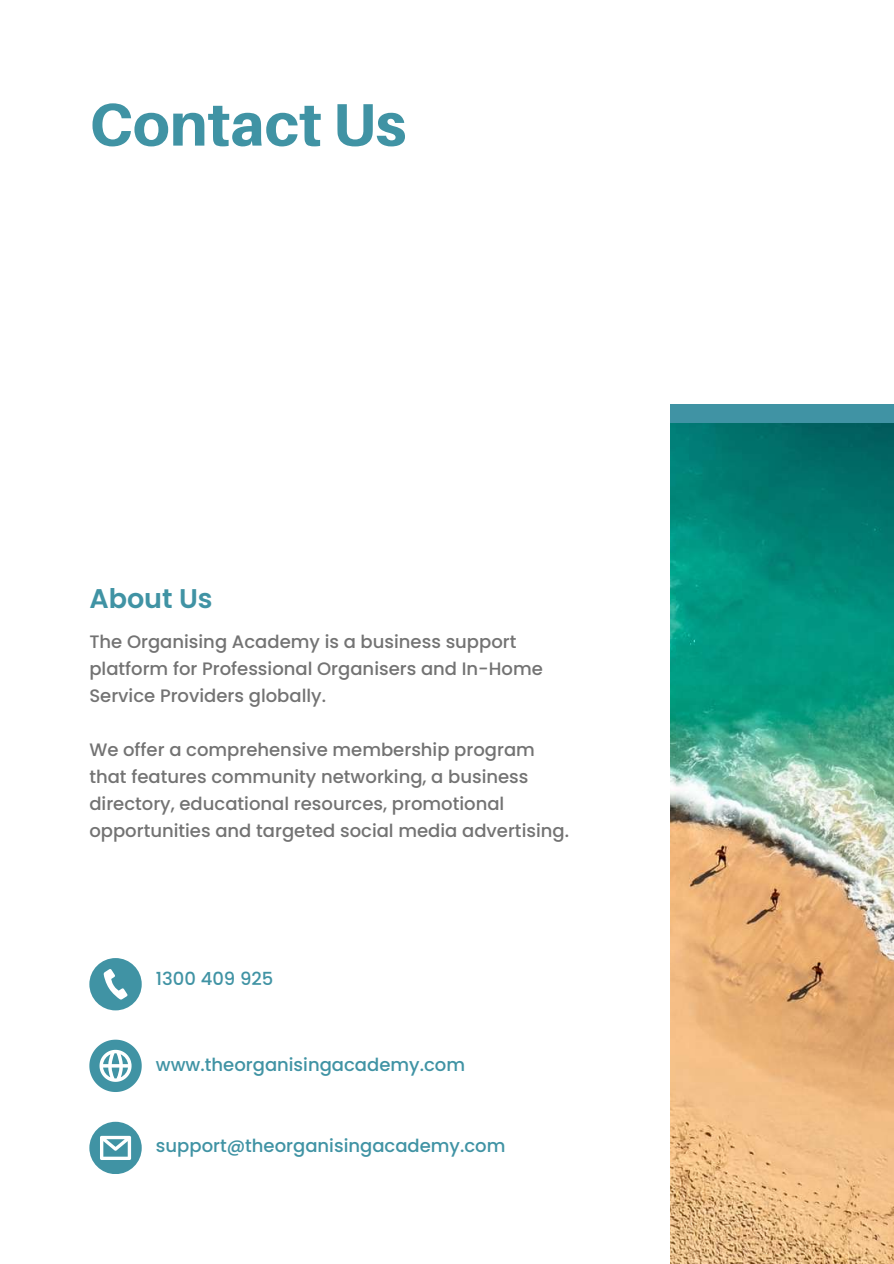
<style>
.page{position:relative;width:894px;height:1264px;background:#fff}
.page>*{position:absolute;margin:0;border:0;box-sizing:border-box;transform-origin:0 0}
.t1{font:800 60px "Aileron";color:#4093a4}
.t2{font:600 27px "Poppins";color:#4093a4}
.t3{font:500 18px/27px "Poppins";color:#737373}
.t4{font:500 18px "Poppins";color:#4093a4}
</style>
<div class="page">
<img style="left:670px;top:423px;width:223px;height:840px">
<div style="left:670px;top:404px;width:223px;height:19px;background:#4093a4"></div>
<svg style="left:89px;top:1039px;width:53px;height:52px"></svg>
<div style="left:89px;top:1121px;width:53px;height:53px;background:#4093a4;border-radius:50%"></div>
<div style="left:89px;top:958px;width:53px;height:52px;background:#4093a4;border-radius:50%"></div>
<svg style="left:104px;top:969px;width:23px;height:30px"></svg>
<svg style="left:100px;top:1135px;width:31px;height:24px"></svg>
<h1 class="t1" style="left:89px;top:87px;width:318px">Contact Us</h1>
<h2 class="t2" style="left:89px;top:579px;width:125px">About Us</h2>
<p class="t3" style="left:89px;top:628px;width:455px">The Organising Academy is a business support platform for Professional Organisers and In-Home<br>Service Providers globally.</p>
<p class="t3" style="left:89px;top:736px;width:481px">We offer a comprehensive membership program that features community networking, a business directory, educational resources, promotional opportunities and targeted social media advertising.</p>
<p class="t4" style="left:156px;top:966px;width:119px">1300 409 925</p>
<p class="t4" style="left:156px;top:1052px;width:310px">www.theorganisingacademy.com</p>
<p class="t4" style="left:156px;top:1133px;width:351px">support@theorganisingacademy.com</p>
</div>
